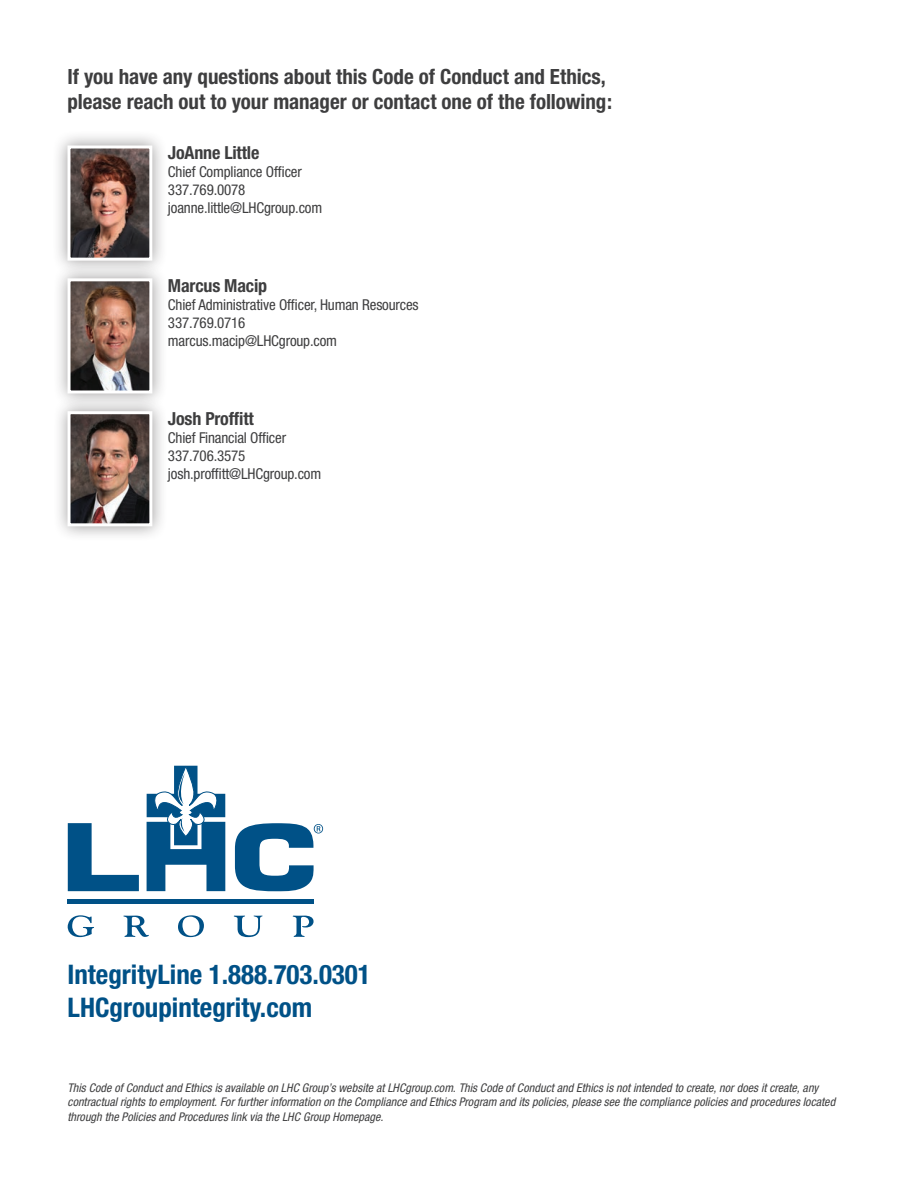
<style>
.page{position:relative;width:918px;height:1188px;background:#fff}
.page>*{position:absolute;margin:0;border:0;box-sizing:border-box;transform-origin:0 0}
.t1{font:700 condensed 27px "Helvetica Neue";color:#005187}
.t2{font:700 condensed 21px "Helvetica Neue";color:#3e3e3f}
.t3{font:700 condensed 18px "Helvetica Neue";letter-spacing:-.01em;color:#3e3e3f}
.t4{font:condensed 15px "Helvetica Neue";letter-spacing:-.01em;color:#3e3e3f}
.body_copy{font:italic condensed 12px/14.4px "Helvetica Neue";letter-spacing:.005em;color:#3e3e3f}
</style>
<div class="page">
<div style="left:52px;top:130px;width:115px;height:146px;background:#231f20;opacity:.45"></div>
<img style="left:66px;top:144px;width:88px;height:118px">
<div style="left:52px;top:263px;width:115px;height:146px;background:#231f20;opacity:.45"></div>
<img style="left:66px;top:277px;width:88px;height:118px">
<div style="left:52px;top:396px;width:115px;height:146px;background:#231f20;opacity:.45"></div>
<img style="left:66px;top:410px;width:88px;height:118px">
<svg style="left:68px;top:823px;width:71px;height:68px"></svg>
<svg style="left:147px;top:765px;width:78px;height:126px"></svg>
<svg style="left:68px;top:915px;width:26px;height:22px"></svg>
<svg style="left:123px;top:916px;width:26px;height:21px"></svg>
<svg style="left:178px;top:915px;width:26px;height:22px"></svg>
<svg style="left:234px;top:915px;width:29px;height:22px"></svg>
<svg style="left:293px;top:916px;width:21px;height:21px"></svg>
<hr style="left:68px;top:899px;width:246px;height:4px;background:#005187">
<svg style="left:235px;top:823px;width:88px;height:68px"></svg>
<p class="t2" style="left:68px;top:64px;width:540px">If you have any questions about this Code of Conduct and Ethics,</p>
<p class="t2" style="left:68px;top:89px;width:546px">please reach out to your manager or contact one of the following:</p>
<p class="t3" style="left:168px;top:142px;width:93px">JoAnne Little</p>
<p class="t4" style="left:168px;top:163px;width:135px">Chief Compliance Officer</p>
<p class="t4" style="left:168px;top:181px;width:79px">337.769.0078</p>
<p class="t4" style="left:168px;top:199px;width:156px">joanne.little@LHCgroup.com</p>
<p class="t3" style="left:168px;top:275px;width:101px">Marcus Macip</p>
<p class="t4" style="left:168px;top:296px;width:252px">Chief Administrative Officer, Human Resources</p>
<p class="t4" style="left:168px;top:314px;width:79px">337.769.0716</p>
<p class="t4" style="left:168px;top:332px;width:171px">marcus.macip@LHCgroup.com</p>
<p class="t3" style="left:168px;top:408px;width:87px">Josh Proffitt</p>
<p class="t4" style="left:168px;top:429px;width:120px">Chief Financial Officer</p>
<p class="t4" style="left:168px;top:447px;width:79px">337.706.3575</p>
<p class="t4" style="left:168px;top:465px;width:155px">josh.proffitt@LHCgroup.com</p>
<p class="t1" style="left:68px;top:958px;width:305px">IntegrityLine 1.888.703.0301</p>
<p class="t1" style="left:68px;top:991px;width:246px">LHCgroupintegrity.com</p>
<p class="body_copy" style="left:68px;top:1080px;width:769px">This Code of Conduct and Ethics is available on LHC Group’s website at LHCgroup.com. This Code of Conduct and Ethics is not intended to create, nor does it create, any contractual rights to employment. For further information on the Compliance and Ethics Program and its policies, please see the compliance policies and procedures located through the Policies and Procedures link via the LHC Group Homepage.</p>
</div>
